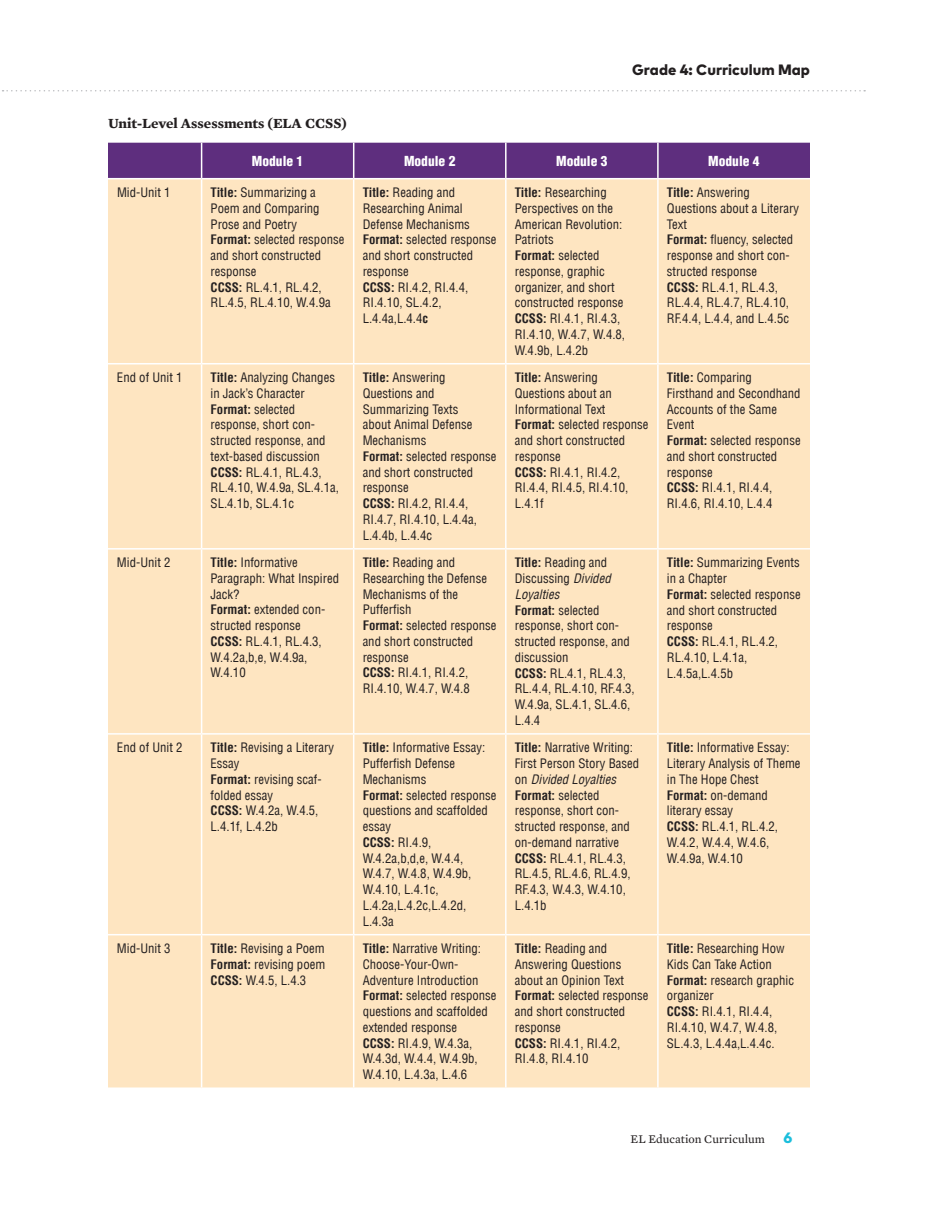
<style>
.page{position:relative;width:927px;height:1206px;background:#fff}
.page>*{position:absolute;margin:0;border:0;box-sizing:border-box;transform-origin:0 0}
.t1{font:800 15px "Mark Pro";color:#231f20}
.t2{font:700 14.25px "Mercury Text G2";color:#231f20}
.t3{font:900 condensed 13.5px "Helvetica LT";color:#fff}
.t4{font:condensed 12.75px/15.8px "Helvetica LT";color:#231f20}
.t5{font:12px "Mercury Text G2";color:#231f20}
.s1{font-weight:700}
.s2{font-style:italic}
.s3{font-family:"Mark Pro";font-weight:800;font-size:15px;color:#1cbedc}
</style>
<div class="page">
<svg style="left:3px;top:90px;width:862px;height:2px"></svg>
<div style="left:108px;top:143px;width:702px;height:35px;background:#5e2e7e"></div>
<div style="left:108px;top:179px;width:702px;height:909px;background:#fee5c1"></div>
<hr style="left:201px;top:143px;width:1px;height:35px;background:#fff">
<hr style="left:353px;top:143px;width:1px;height:35px;background:#fff">
<hr style="left:505px;top:143px;width:2px;height:35px;background:#fff">
<hr style="left:657px;top:143px;width:2px;height:35px;background:#fff">
<hr style="left:201px;top:179px;width:1px;height:184px;background:#fff">
<hr style="left:353px;top:179px;width:1px;height:184px;background:#fff">
<hr style="left:505px;top:179px;width:2px;height:184px;background:#fff">
<hr style="left:657px;top:179px;width:2px;height:184px;background:#fff">
<hr style="left:108px;top:363px;width:94px;height:1px;background:#fff">
<hr style="left:202px;top:363px;width:152px;height:1px;background:#fff">
<hr style="left:201px;top:364px;width:1px;height:184px;background:#fff">
<hr style="left:354px;top:363px;width:152px;height:1px;background:#fff">
<hr style="left:353px;top:364px;width:1px;height:184px;background:#fff">
<hr style="left:506px;top:363px;width:152px;height:1px;background:#fff">
<hr style="left:505px;top:364px;width:2px;height:184px;background:#fff">
<hr style="left:658px;top:363px;width:152px;height:1px;background:#fff">
<hr style="left:657px;top:364px;width:2px;height:184px;background:#fff">
<hr style="left:108px;top:548px;width:94px;height:2px;background:#fff">
<hr style="left:202px;top:548px;width:152px;height:2px;background:#fff">
<hr style="left:201px;top:550px;width:1px;height:183px;background:#fff">
<hr style="left:354px;top:548px;width:152px;height:2px;background:#fff">
<hr style="left:353px;top:550px;width:1px;height:183px;background:#fff">
<hr style="left:506px;top:548px;width:152px;height:2px;background:#fff">
<hr style="left:505px;top:550px;width:2px;height:183px;background:#fff">
<hr style="left:658px;top:548px;width:152px;height:2px;background:#fff">
<hr style="left:657px;top:550px;width:2px;height:183px;background:#fff">
<hr style="left:108px;top:733px;width:94px;height:2px;background:#fff">
<hr style="left:202px;top:733px;width:152px;height:2px;background:#fff">
<hr style="left:201px;top:735px;width:1px;height:199px;background:#fff">
<hr style="left:354px;top:733px;width:152px;height:2px;background:#fff">
<hr style="left:353px;top:735px;width:1px;height:199px;background:#fff">
<hr style="left:506px;top:733px;width:152px;height:2px;background:#fff">
<hr style="left:505px;top:735px;width:2px;height:199px;background:#fff">
<hr style="left:658px;top:733px;width:152px;height:2px;background:#fff">
<hr style="left:657px;top:735px;width:2px;height:199px;background:#fff">
<hr style="left:108px;top:934px;width:94px;height:1px;background:#fff">
<hr style="left:202px;top:934px;width:152px;height:1px;background:#fff">
<hr style="left:201px;top:935px;width:1px;height:153px;background:#fff">
<hr style="left:354px;top:934px;width:152px;height:1px;background:#fff">
<hr style="left:353px;top:935px;width:1px;height:153px;background:#fff">
<hr style="left:506px;top:934px;width:152px;height:1px;background:#fff">
<hr style="left:505px;top:935px;width:2px;height:153px;background:#fff">
<hr style="left:658px;top:934px;width:152px;height:1px;background:#fff">
<hr style="left:657px;top:935px;width:2px;height:153px;background:#fff">
<p class="t1" style="left:632px;top:58px;width:179px">Grade 4: Curriculum Map</p>
<p class="t2" style="left:108px;top:112px;width:240px">Unit-Level Assessments (ELA CCSS)</p>
<p class="t3" style="left:252px;top:152px;width:53px">Module 1</p>
<p class="t3" style="left:404px;top:152px;width:53px">Module 2</p>
<p class="t3" style="left:556px;top:152px;width:53px">Module 3</p>
<p class="t3" style="left:708px;top:152px;width:53px">Module 4</p>
<p class="t4" style="left:117px;top:185px;width:55px">Mid-Unit 1</p>
<p class="t4" style="left:211px;top:185px;width:135px"><span class="s1">Title:</span> Summarizing a<br>Poem and Comparing<br>Prose and Poetry<br><span class="s1">Format:</span> selected response and short constructed response<br><span class="s1">CCSS:</span> RL.4.1, RL.4.2,<br>RL.4.5, RL.4.10, W.4.9a</p>
<p class="t4" style="left:363px;top:185px;width:135px"><span class="s1">Title:</span> Reading and<br>Researching Animal<br>Defense Mechanisms<br><span class="s1">Format:</span> selected response and short constructed response<br><span class="s1">CCSS:</span> RI.4.2, RI.4.4,<br>RI.4.10, SL.4.2,<br>L.4.4a,L.4.4<span class="s1">c</span></p>
<p class="t4" style="left:515px;top:185px;width:112px"><span class="s1">Title:</span> Researching<br>Perspectives on the<br>American Revolution:<br>Patriots<br><span class="s1">Format:</span> selected response, graphic organizer, and short constructed response<br><span class="s1">CCSS:</span> RI.4.1, RI.4.3,<br>RI.4.10, W.4.7, W.4.8,<br>W.4.9b, L.4.2b</p>
<p class="t4" style="left:667px;top:185px;width:134px"><span class="s1">Title:</span> Answering<br>Questions about a Literary<br>Text<br><span class="s1">Format:</span> fluency, selected response and short con&shy;structed response<br><span class="s1">CCSS:</span> RL.4.1, RL.4.3,<br>RL.4.4, RL.4.7, RL.4.10,<br>RF.4.4, L.4.4, and L.4.5c</p>
<p class="t4" style="left:117px;top:370px;width:67px">End of Unit 1</p>
<p class="t4" style="left:211px;top:370px;width:130px"><span class="s1">Title:</span> Analyzing Changes in Jack’s Character<br><span class="s1">Format:</span> selected response, short con&shy;structed response, and text-based discussion<br><span class="s1">CCSS:</span> RL.4.1, RL.4.3,<br>RL.4.10, W.4.9a, SL.4.1a,<br>SL.4.1b, SL.4.1c</p>
<p class="t4" style="left:363px;top:370px;width:135px"><span class="s1">Title:</span> Answering<br>Questions and<br>Summarizing Texts<br>about Animal Defense<br>Mechanisms<br><span class="s1">Format:</span> selected response and short constructed response<br><span class="s1">CCSS:</span> RI.4.2, RI.4.4,<br>RI.4.7, RI.4.10, L.4.4a,<br>L.4.4b, L.4.4c</p>
<p class="t4" style="left:515px;top:370px;width:135px"><span class="s1">Title:</span> Answering<br>Questions about an<br>Informational Text<br><span class="s1">Format:</span> selected response and short constructed response<br><span class="s1">CCSS:</span> RI.4.1, RI.4.2,<br>RI.4.4, RI.4.5, RI.4.10,<br>L.4.1f</p>
<p class="t4" style="left:667px;top:370px;width:135px"><span class="s1">Title:</span> Comparing<br>Firsthand and Secondhand<br>Accounts of the Same<br>Event<br><span class="s1">Format:</span> selected response and short constructed response<br><span class="s1">CCSS:</span> RI.4.1, RI.4.4,<br>RI.4.6, RI.4.10, L.4.4</p>
<p class="t4" style="left:117px;top:555px;width:55px">Mid-Unit 2</p>
<p class="t4" style="left:211px;top:555px;width:130px"><span class="s1">Title:</span> Informative<br>Paragraph: What Inspired<br>Jack?<br><span class="s1">Format:</span> extended con&shy;structed response<br><span class="s1">CCSS:</span> RL.4.1, RL.4.3,<br>W.4.2a,b,e, W.4.9a,<br>W.4.10</p>
<p class="t4" style="left:363px;top:555px;width:135px"><span class="s1">Title:</span> Reading and<br>Researching the Defense<br>Mechanisms of the<br>Pufferfish<br><span class="s1">Format:</span> selected response and short constructed response<br><span class="s1">CCSS:</span> RI.4.1, RI.4.2,<br>RI.4.10, W.4.7, W.4.8</p>
<p class="t4" style="left:515px;top:554px;width:122px"><span class="s1">Title:</span> Reading and<br>Discussing <span class="s2">Divided<br>Loyalties<br></span><span class="s1">Format:</span> selected response, short con&shy;structed response, and discussion<br><span class="s1">CCSS:</span> RL.4.1, RL.4.3,<br>RL.4.4, RL.4.10, RF.4.3,<br>W.4.9a, SL.4.1, SL.4.6,<br>L.4.4</p>
<p class="t4" style="left:667px;top:555px;width:135px"><span class="s1">Title:</span> Summarizing Events in a Chapter<br><span class="s1">Format:</span> selected response and short constructed response<br><span class="s1">CCSS:</span> RL.4.1, RL.4.2,<br>RL.4.10, L.4.1a,<br>L.4.5a,L.4.5b</p>
<p class="t4" style="left:117px;top:740px;width:67px">End of Unit 2</p>
<p class="t4" style="left:211px;top:740px;width:125px"><span class="s1">Title:</span> Revising a Literary<br>Essay<br><span class="s1">Format:</span> revising scaf&shy;folded essay<br><span class="s1">CCSS:</span> W.4.2a, W.4.5,<br>L.4.1f, L.4.2b</p>
<p class="t4" style="left:363px;top:740px;width:135px"><span class="s1">Title:</span> Informative Essay:<br>Pufferfish Defense<br>Mechanisms<br><span class="s1">Format:</span> selected response questions and scaffolded essay<br><span class="s1">CCSS:</span> RI.4.9,<br>W.4.2a,b,d,e, W.4.4,<br>W.4.7, W.4.8, W.4.9b,<br>W.4.10, L.4.1c,<br>L.4.2a,L.4.2c,L.4.2d,<br>L.4.3a</p>
<p class="t4" style="left:515px;top:740px;width:126px"><span class="s1">Title:</span> Narrative Writing:<br>First Person Story Based o n <span class="s2">Divided Loyalties<br></span><span class="s1">Format:</span> selected response, short con&shy;structed response, and on-demand narrative<br><span class="s1">CCSS:</span> RL.4.1, RL.4.3,<br>RL.4.5, RL.4.6, RL.4.9,<br>RF.4.3, W.4.3, W.4.10,<br>L.4.1b</p>
<p class="t4" style="left:667px;top:740px;width:135px"><span class="s1">Title:</span> Informative Essay:<br>Literary Analysis of Theme in The Hope Chest<br><span class="s1">Format:</span> on-demand literary essay<br><span class="s1">CCSS:</span> RL.4.1, RL.4.2,<br>W.4.2, W.4.4, W.4.6,<br>W.4.9a, W.4.10</p>
<p class="t4" style="left:117px;top:941px;width:55px">Mid-Unit 3</p>
<p class="t4" style="left:211px;top:941px;width:116px;text-align:justify"><span class="s1">Title:</span> Revising a Poem <span class="s1">Format:</span> revising poem <span class="s1">CCSS:</span> W.4.5, L.4.3</p>
<p class="t4" style="left:363px;top:941px;width:135px"><span class="s1">Title:</span> Narrative Writing:<br>Choose-Your-Own-<br>Adventure Introduction<br><span class="s1">Format:</span> selected response questions and scaffolded extended response<br><span class="s1">CCSS:</span> RI.4.9, W.4.3a,<br>W.4.3d, W.4.4, W.4.9b,<br>W.4.10, L.4.3a, L.4.6</p>
<p class="t4" style="left:515px;top:941px;width:135px"><span class="s1">Title:</span> Reading and<br>Answering Questions about an Opinion Text<br><span class="s1">Format:</span> selected response and short constructed response<br><span class="s1">CCSS:</span> RI.4.1, RI.4.2,<br>RI.4.8, RI.4.10</p>
<p class="t4" style="left:667px;top:941px;width:129px"><span class="s1">Title:</span> Researching How<br>Kids Can Take Action<br><span class="s1">Format:</span> research graphic organizer<br><span class="s1">CCSS:</span> RI.4.1, RI.4.4,<br>RI.4.10, W.4.7, W.4.8,<br>SL.4.3, L.4.4a,L.4.4c.</p>
<p class="t5" style="left:631px;top:1130px;width:163px">EL Education Curriculum <span class="s3">6</span></p>
</div>
